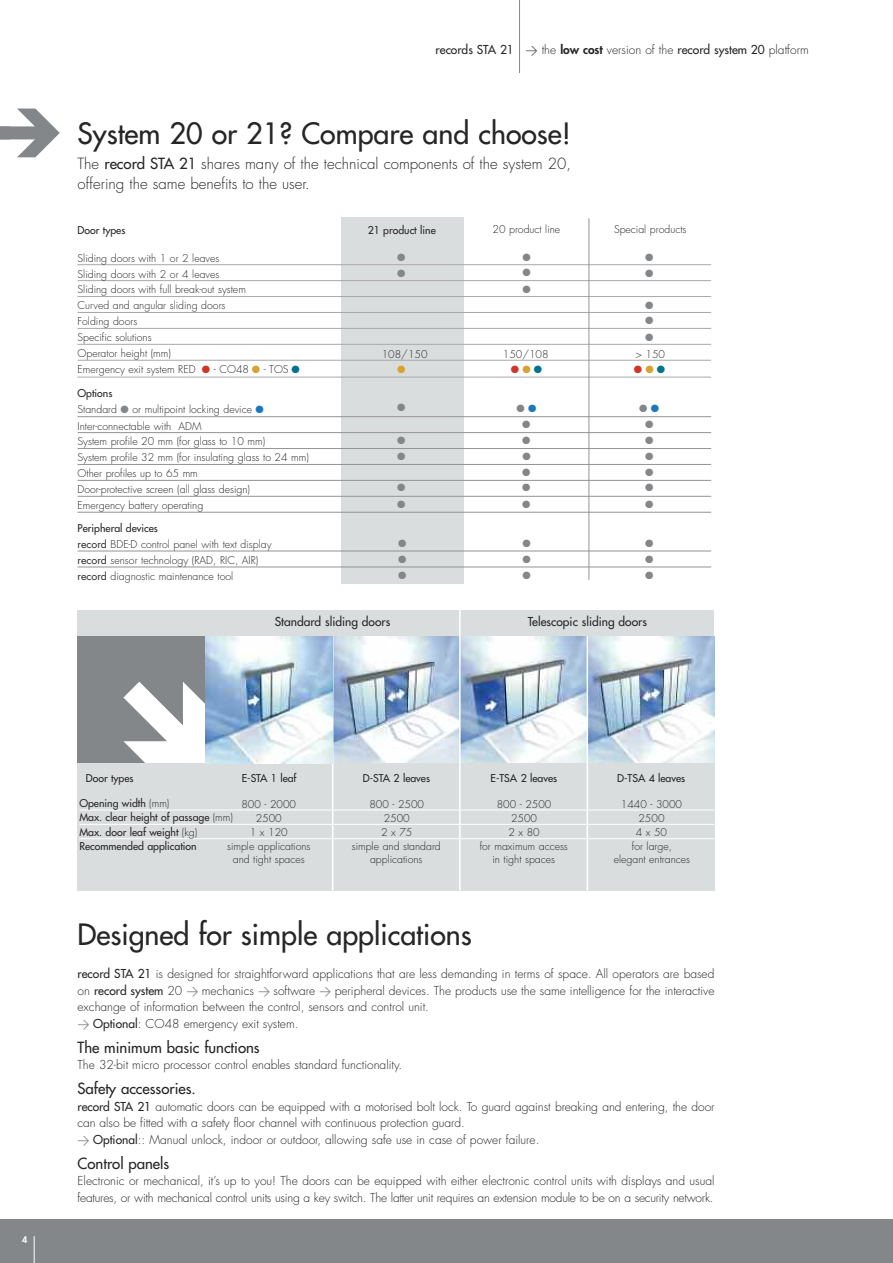
<style>
.page{position:relative;width:893px;height:1263px;background:#fff}
.page>*{position:absolute;margin:0;border:0;box-sizing:border-box;transform-origin:0 0}
.t1{font:28.65px "Futura";color:#272627}
.t2{font:300 15px/19.8px "Futura";color:#272627}
.t3{font:15px "Futura";color:#272627}
.t4{font:300 12px/16.5px "Futura";color:#272627}
.t5{font:300 12px/16.5px "Futura";letter-spacing:-.02em;color:#272627}
.t6{font:12px "Futura";color:#272627}
.t7{font:300 10.5px/13.8px "Futura";color:#272627;text-align:center}
.t8{font:10.5px/14.4px "Futura";color:#272627}
.t9{font:10.5px/16px "Zapf Dingbats";color:#84878a;text-align:justify}
.t10{font:10.5px "Zapf Dingbats";color:#ce352b}
.t11{font:10.5px "Zapf Dingbats";color:#d8a233}
.t12{font:800 9px "Futura";color:#fff}
.s1{font-family:"DIN";font-weight:300}
.s2{font-weight:300}
.s3{font-weight:800}
.s4{font-weight:400}
.s5{color:#ce352b}
.s6{color:#d8a233}
.s7{color:#00738e}
.s8{color:#84878a}
.s9{color:#1c78be}
.s10{font-family:"DIN";font-weight:400;color:#84878a}
</style>
<div class="page">
<div style="left:0;top:1219px;width:893px;height:44px;background:#84878a"></div>
<div style="left:78px;top:610px;width:636px;height:27px;background:#daddde"></div>
<div style="left:341px;top:218px;width:122px;height:366px;background:#daddde"></div>
<div style="left:78px;top:636px;width:127px;height:127px;background:#84878a"></div>
<hr style="left:519px;top:0;width:1px;height:73px;background:#84878a">
<svg style="left:34px;top:1236px;width:1px;height:27px"></svg>
<hr style="left:78px;top:264px;width:633px;height:1px;background:#a9a8a9">
<hr style="left:78px;top:280px;width:633px;height:1px;background:#a9a8a9">
<hr style="left:78px;top:296px;width:633px;height:1px;background:#a9a8a9">
<hr style="left:78px;top:312px;width:633px;height:1px;background:#a9a8a9">
<hr style="left:78px;top:328px;width:633px;height:1px;background:#a9a8a9">
<hr style="left:78px;top:344px;width:633px;height:1px;background:#a9a8a9">
<hr style="left:78px;top:360px;width:633px;height:1px;background:#a9a8a9">
<hr style="left:78px;top:377px;width:633px;height:1px;background:#a9a8a9">
<hr style="left:78px;top:416px;width:633px;height:1px;background:#939393">
<hr style="left:78px;top:432px;width:633px;height:1px;background:#939393">
<hr style="left:78px;top:448px;width:633px;height:1px;background:#939393">
<hr style="left:78px;top:464px;width:633px;height:1px;background:#939393">
<hr style="left:78px;top:480px;width:633px;height:1px;background:#939393">
<hr style="left:78px;top:496px;width:633px;height:1px;background:#939393">
<hr style="left:78px;top:512px;width:633px;height:1px;background:#939393">
<hr style="left:78px;top:551px;width:633px;height:1px;background:#939393">
<hr style="left:78px;top:567px;width:633px;height:1px;background:#939393">
<hr style="left:589px;top:218px;width:1px;height:362px;background:#939393">
<img style="left:205px;top:636px;width:509px;height:127px">
<div style="left:78px;top:763px;width:127px;height:128px;background:#daddde"></div>
<div style="left:205px;top:763px;width:127px;height:128px;background:#daddde"></div>
<div style="left:332px;top:763px;width:128px;height:128px;background:#daddde"></div>
<div style="left:460px;top:763px;width:127px;height:128px;background:#daddde"></div>
<div style="left:587px;top:763px;width:127px;height:128px;background:#daddde"></div>
<hr style="left:79px;top:810px;width:636px;height:1px;background:#fff">
<hr style="left:79px;top:824px;width:636px;height:1px;background:#fff">
<hr style="left:79px;top:838px;width:636px;height:1px;background:#fff">
<hr style="left:332px;top:636px;width:1px;height:255px;background:#fff">
<hr style="left:459px;top:606px;width:2px;height:285px;background:#fff">
<hr style="left:587px;top:636px;width:1px;height:255px;background:#fff">
<svg style="left:205px;top:660px;width:30px;height:104px;background:#96b8d8"></svg>
<svg style="left:397px;top:264px;width:8px;height:2px"></svg>
<p class="t6" style="left:436px;top:44px;width:375px">records STA 21 <span class="s1">&gt;</span> <span class="s2">the</span> <span class="s3">low cost</span> <span class="s2">version of the</span> record system 20 <span class="s2">platform</span></p>
<h1 class="t1" style="left:78px;top:119px;width:495px">System 20 or 21? Compare and choose!</h1>
<h2 class="t2" style="left:78px;top:155px;width:495px">The <span class="s4">record STA 21</span> shares many of the technical components of the system 20, offering the same benefits to the user.</h2>
<p class="t8" style="left:78px;top:223px;width:49px">Door types</p>
<p class="t8" style="left:368px;top:223px;width:69px">21 product line</p>
<p class="t7" style="left:492px;top:223px;width:69px">20 product line</p>
<p class="t7" style="left:614px;top:223px;width:74px">Special products</p>
<p class="t7" style="left:78px;top:251px;width:224px;line-height:15.9px;text-align:left">Sliding doors with 1 or 2 leaves<br>Sliding doors with 2 or 4 leaves<br>Sliding doors with full break-out system<br>Curved and angular sliding doors<br>Folding doors<br>Specific solutions<br>Operator height (mm)<br>Emergency exit system RED <span class="s5">●</span> - CO48 <span class="s6">●</span> - TOS <span class="s7">●</span></p>
<p class="t7" style="left:78px;top:386px;width:233px;line-height:16px;text-align:left"><span class="s4">Options<br></span>Standard <span class="s8">●</span> or multipoint locking device <span class="s9">● </span>Inter-connectable with ADM<br>System profile 20 mm (for glass to 10 mm)<br>System profile 32 mm (for insulating glass to 24 mm)<br>Other profiles up to 65 mm<br>Door-protective screen (all glass design)<br>Emergency battery operating</p>
<p class="t7" style="left:78px;top:521px;width:196px;line-height:16px;text-align:left"><span class="s4">Peripheral devices<br></span><span class="s4">record</span> BDE-D control panel with text display <span class="s4">record</span> sensor technology (RAD, RIC, AIR) <span class="s4">record</span> diagnostic maintenance tool</p>
<p class="t9" style="left:645px;top:250px;width:10px">●</p>
<p class="t9" style="left:522px;top:250px;width:10px">●</p>
<p class="t9" style="left:522px;top:265px;width:10px">●</p>
<p class="t9" style="left:645px;top:265px;width:10px">●</p>
<p class="t9" style="left:522px;top:281px;width:10px">●</p>
<p class="t9" style="left:645px;top:329px;width:10px">●</p>
<p class="t7" style="left:382px;top:348px;width:47px">108/150</p>
<p class="t7" style="left:503px;top:348px;width:47px">150/108</p>
<p class="t7" style="left:635px;top:348px;width:31px">&gt; 150</p>
<p class="t11" style="left:397px;top:363px;width:10px">●</p>
<p class="t10" style="left:634px;top:364px;width:33px">●<span class="s6">●</span><span class="s7">●</span></p>
<p class="t10" style="left:511px;top:364px;width:33px">●<span class="s6">●</span><span class="s7">●</span></p>
<p class="t9" style="left:397px;top:400px;width:10px">●</p>
<p class="t9" style="left:522px;top:416px;width:10px">●</p>
<p class="t9" style="left:645px;top:416px;width:10px">● ● ● ● ● ●</p>
<p class="t9" style="left:397px;top:432px;width:10px">●</p>
<p class="t9" style="left:522px;top:432px;width:10px">●</p>
<p class="t9" style="left:397px;top:448px;width:10px">●</p>
<p class="t9" style="left:397px;top:480px;width:10px">●</p>
<p class="t9" style="left:522px;top:480px;width:10px">●</p>
<p class="t9" style="left:397px;top:496px;width:10px">●</p>
<p class="t9" style="left:522px;top:496px;width:10px">●</p>
<p class="t9" style="left:522px;top:535px;width:10px">●</p>
<p class="t9" style="left:522px;top:567px;width:10px">●</p>
<p class="t9" style="left:398px;top:535px;width:10px">●</p>
<p class="t9" style="left:398px;top:567px;width:10px">●</p>
<p class="t9" style="left:645px;top:535px;width:10px">●</p>
<p class="t9" style="left:645px;top:567px;width:10px">●</p>
<p class="t9" style="left:522px;top:551px;width:10px">●</p>
<p class="t9" style="left:398px;top:551px;width:10px">●</p>
<p class="t9" style="left:645px;top:551px;width:10px">●</p>
<p class="t6" style="left:275px;top:615px;width:117px">Standard sliding doors</p>
<p class="t6" style="left:528px;top:615px;width:121px">Telescopic sliding doors</p>
<p class="t12" style="left:22px;top:1235px;width:7px">4</p>
<p class="t8" style="left:86px;top:772px;width:49px">Door types</p>
<p class="t8" style="left:242px;top:772px;width:56px">E-STA 1 leaf</p>
<p class="t8" style="left:363px;top:772px;width:69px">D-STA 2 leaves</p>
<p class="t8" style="left:491px;top:772px;width:68px">E-TSA 2 leaves</p>
<p class="t8" style="left:617px;top:772px;width:70px">D-TSA 4 leaves</p>
<p class="t8" style="left:79px;top:797px;width:155px">Opening width <span class="s2">(mm)<br></span>Max. clear height of passage <span class="s2">(mm)<br></span>Max. door leaf weight <span class="s2">(kg)<br></span>Recommended application</p>
<p class="t7" style="left:369px;top:798px;width:56px">800 - 2500<br>2500<br>2x75</p>
<p class="t7" style="left:497px;top:798px;width:56px">800 - 2500<br>2500<br>2x80</p>
<p class="t7" style="left:621px;top:798px;width:63px">1440 - 3000<br>2500<br>4x50</p>
<p class="t7" style="left:227px;top:798px;width:85px">800 - 2000<br>2500<br>1 x 120<br>simple applications and tight spaces</p>
<p class="t7" style="left:352px;top:840px;width:91px">simple and standard applications</p>
<p class="t7" style="left:480px;top:840px;width:90px">for maximum access in tight spaces</p>
<p class="t7" style="left:614px;top:840px;width:78px">for large,<br>elegant entrances</p>
<h1 class="t1" style="left:78px;top:920px;width:396px">Designed for simple applications</h1>
<p class="t4" style="left:78px;top:966px;width:638px"><span class="s4">record STA 21</span> is designed for straightforward applications that are less demanding in terms of space. All operators are based on <span class="s4">record system</span> 20 <span class="s10">&gt;</span> mechanics <span class="s10">&gt;</span> software <span class="s10">&gt;</span> peripheral devices. The products use the same intelligence for the interactive exchange of information between the control, sensors and control unit.<br><span class="s10">&gt;</span> <span class="s4">Optional</span>: CO48 emergency exit system.</p>
<h2 class="t3" style="left:78px;top:1039px;width:184px">The minimum basic functions</h2>
<p class="t4" style="left:78px;top:1057px;width:326px">The 32-bit micro processor control enables standard functionality.</p>
<h2 class="t3" style="left:78px;top:1081px;width:120px">Safety accessories.</h2>
<p class="t4" style="left:78px;top:1099px;width:638px"><span class="s4">record STA 21</span> automatic doors can be equipped with a motorised bolt lock. To guard against breaking and entering, the door can also be fitted with a safety floor channel with continuous protection guard.<br><span class="s10">&gt;</span> <span class="s4">Optional</span>:: Manual unlock, indoor or outdoor, allowing safe use in case of power failure.</p>
<h2 class="t3" style="left:78px;top:1155px;width:93px">Control panels</h2>
<p class="t5" style="left:78px;top:1173px;width:638px">Electronic or mechanical, it’s up to you! The doors can be equipped with either electronic control units with displays and usual features, or with mechanical control units using a key switch. The latter unit requires an extension module to be on a security network.</p>
</div>
